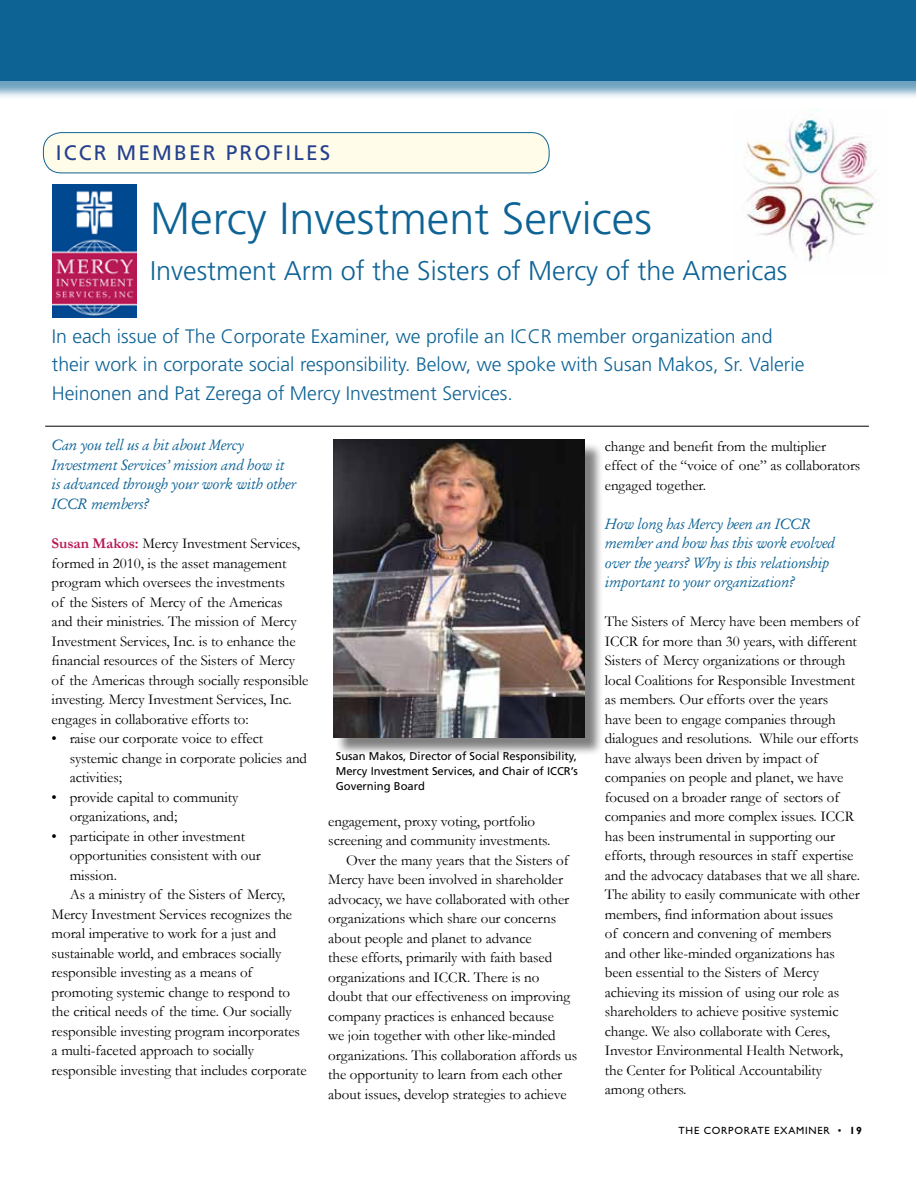
<style>
.page{position:relative;width:917px;height:1189px;background:#fff}
.page>*{position:absolute;margin:0;border:0;box-sizing:border-box;transform-origin:0 0}
.t1{font:300 45px "Frutiger";color:#0e6395}
.t2{font:300 27px "Frutiger";color:#0e6395}
.t3{font:21px "Frutiger";letter-spacing:.1em;color:#25408f}
.t4{font:300 19.5px/28.5px "Frutiger";color:#0e6395}
.t5{font:15px/19.5px "Garamond";letter-spacing:-.005em;color:#000}
.t6{font:italic 15px/19.5px "Garamond";letter-spacing:-.005em;color:#0e6395}
.t7{font:11.25px/15px "Frutiger";color:#000;text-align:justify}
.t8{font:10.5px "Gill Sans";letter-spacing:.07em;color:#000}
.s1{font-weight:700;color:#b71954}
.s2{font-weight:700}
</style>
<div class="page">
<div style="left:0;top:0;width:916px;height:99px;background:#0e6395;opacity:.6"></div>
<div style="left:0;top:0;width:916px;height:80px;background:#0e6395"></div>
<img style="left:745px;top:109px;width:134px;height:153px">
<img style="left:53px;top:185px;width:84px;height:132px">
<hr style="left:45px;top:426px;width:824px;height:1px;background:#000">
<div style="left:336px;top:442px;width:267px;height:315px;background:#000;opacity:.5"></div>
<img style="left:333px;top:440px;width:252px;height:298px">
<div style="left:43px;top:133px;width:506px;height:40px;background:#fffde9;border-radius:18px"></div>
<div style="left:43px;top:132px;width:506px;height:41px;border:1px solid #0e6395;border-radius:18px"></div>
<h3 class="t3" style="left:56px;top:141px;width:276px">ICCR MEMBER PROFILES</h3>
<h1 class="t1" style="left:150px;top:193px;width:503px">Mercy Investment Services</h1>
<h2 class="t2" style="left:150px;top:255px;width:638px">Investment Arm of the Sisters of Mercy of the Americas</h2>
<h3 class="t4" style="left:52px;top:322px;width:754px">In each issue of The Corporate Examiner, we profile an ICCR member organization and their work in corporate social responsibility. Below, we spoke with Susan Makos, Sr. Valerie<br>Heinonen and Pat Zerega of Mercy Investment Services.</h3>
<p class="t6" style="left:52px;top:436px;width:246px">Can you tell us a bit about Mercy<br>Investment Services’ mission and how it is advanced through your work with other<br>ICCR members?</p>
<p class="t5" style="left:52px;top:533px;width:258px"><span class="s1">Susan Makos:</span> Mercy Investment Services, formed in 2010, is the asset management program which oversees the investments<br>of the Sisters of Mercy of the Americas<br>and their ministries. The mission of Mercy Investment Services, Inc. is to enhance the financial resources of the Sisters of Mercy of the Americas through socially responsible investing. Mercy Investment Services, Inc. engages in collaborative efforts to:</p>
<p class="t5" style="left:70px;top:728px;width:239px;text-indent:-18px">• raise our corporate voice to effect systemic change in corporate policies and activities;</p>
<p class="t5" style="left:70px;top:787px;width:170px;text-indent:-18px">• provide capital to community organizations, and;</p>
<p class="t5" style="left:52px;top:826px;width:195px">• participate in other investment</p>
<p class="t5" style="left:70px;top:845px;width:193px">opportunities consistent with our</p>
<p class="t5" style="left:70px;top:865px;width:49px">mission.</p>
<p class="t5" style="left:70px;top:884px;width:217px">As a ministry of the Sisters of Mercy,</p>
<p class="t5" style="left:52px;top:904px;width:242px">Mercy Investment Services recognizes the</p>
<p class="t5" style="left:52px;top:923px;width:226px">moral imperative to work for a just and</p>
<p class="t5" style="left:52px;top:943px;width:231px">sustainable world, and embraces socially</p>
<p class="t5" style="left:52px;top:962px;width:202px">responsible investing as a means of</p>
<p class="t5" style="left:52px;top:982px;width:240px">promoting systemic change to respond to</p>
<p class="t5" style="left:52px;top:1001px;width:242px">the critical needs of the time. Our socially</p>
<p class="t5" style="left:52px;top:1021px;width:250px">responsible investing program incorporates</p>
<p class="t5" style="left:52px;top:1040px;width:204px">a multi-faceted approach to socially</p>
<p class="t5" style="left:52px;top:1060px;width:257px">responsible investing that includes corporate</p>
<p class="t7" style="left:336px;top:748px;width:243px">Susan Makos, Director of Social Responsibility, Mercy Investment Services, and Chair of ICCR’s Governing Board</p>
<p class="t5" style="left:328px;top:811px;width:208px">engagement, proxy voting, portfolio</p>
<p class="t5" style="left:328px;top:830px;width:224px">screening and community investments.</p>
<p class="t5" style="left:346px;top:850px;width:224px">Over the many years that the Sisters of</p>
<p class="t5" style="left:328px;top:869px;width:236px">Mercy have been involved in shareholder</p>
<p class="t5" style="left:328px;top:889px;width:242px">advocacy, we have collaborated with other</p>
<p class="t5" style="left:328px;top:908px;width:229px">organizations which share our concerns</p>
<p class="t5" style="left:328px;top:928px;width:205px">about people and planet to advance</p>
<p class="t5" style="left:328px;top:947px;width:225px">these efforts, primarily with faith based</p>
<p class="t5" style="left:328px;top:967px;width:213px">organizations and ICCR. There is no</p>
<p class="t5" style="left:328px;top:986px;width:243px">doubt that our effectiveness on improving</p>
<p class="t5" style="left:328px;top:1006px;width:227px">company practices is enhanced because</p>
<p class="t5" style="left:328px;top:1025px;width:229px">we join together with other like-minded</p>
<p class="t5" style="left:328px;top:1045px;width:250px">organizations. This collaboration affords us</p>
<p class="t5" style="left:328px;top:1064px;width:235px">the opportunity to learn from each other</p>
<p class="t5" style="left:328px;top:1084px;width:240px">about issues, develop strategies to achieve</p>
<p class="t5" style="left:605px;top:436px;width:257px">change and benefit from the multiplier effect of the “voice of one” as collaborators engaged together.</p>
<p class="t6" style="left:605px;top:514px;width:232px">How long has Mercy been an ICCR member and how has this work evolved over the years? Why is this relationship important to your organization?</p>
<p class="t5" style="left:605px;top:612px;width:257px">The Sisters of Mercy have been members of ICCR for more than 30 years, with different Sisters of Mercy organizations or through local Coalitions for Responsible Investment as members. Our efforts over the years<br>have been to engage companies through dialogues and resolutions. While our efforts have always been driven by impact of companies on people and planet, we have focused on a broader range of sectors of companies and more complex issues. ICCR has been instrumental in supporting our efforts, through resources in staff expertise and the advocacy databases that we all share.<br>The ability to easily communicate with other members, find information about issues<br>of concern and convening of members<br>and other like-minded organizations has been essential to the Sisters of Mercy achieving its mission of using our role as shareholders to achieve positive systemic change. We also collaborate with Ceres, Investor Environmental Health Network, the Center for Political Accountability among others.</p>
<p class="t8" style="left:678px;top:1125px;width:185px">THE CORPORATE EXAMINER • <span class="s2">19</span></p>
</div>
